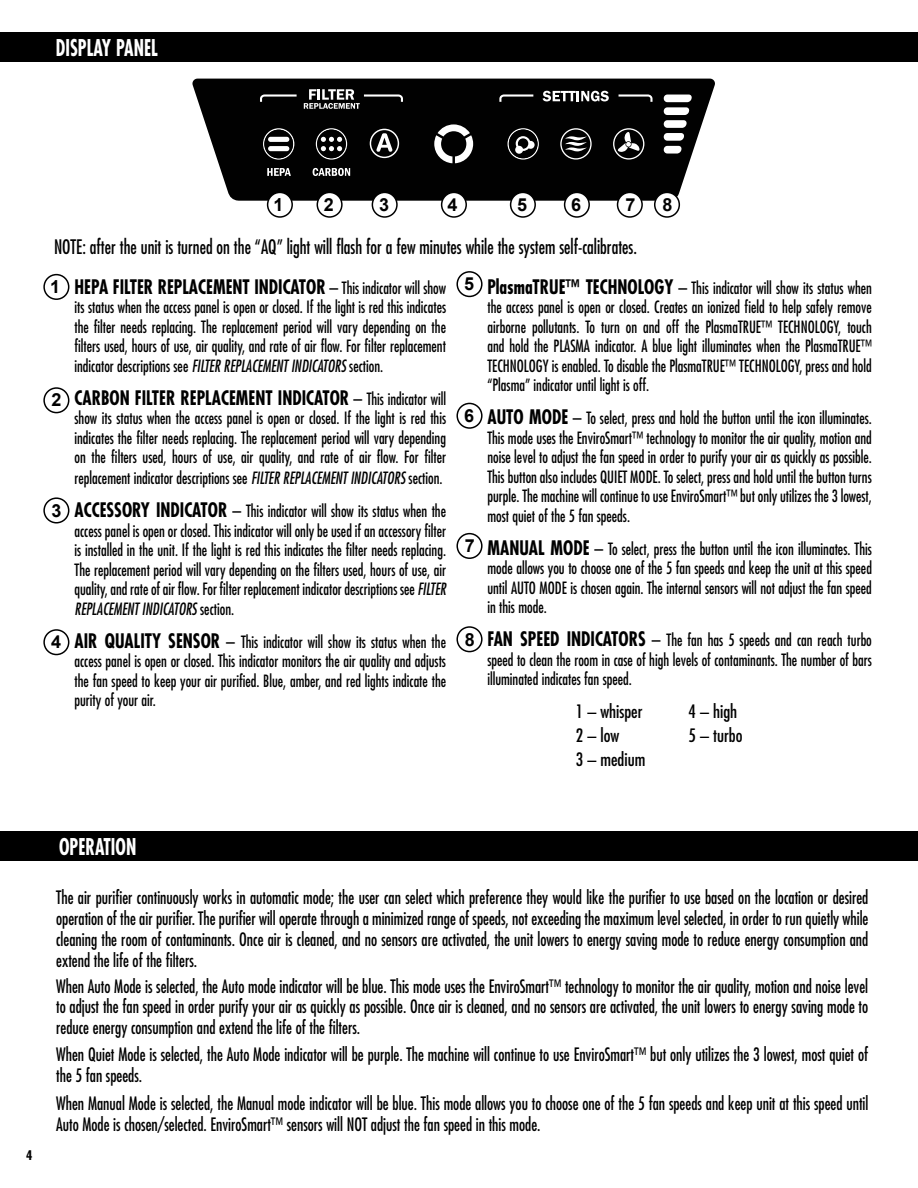
<style>
.page{position:relative;width:918px;height:1188px;background:#fff}
.page>*{position:absolute;margin:0;border:0;box-sizing:border-box;transform-origin:0 0}
.t1{font:700 condensed 22.5px "Futura Std";color:#fff;scale:.8 1}
.t2{font:700 condensed 19.5px "Futura Std";color:#000;scale:.9 1}
.t3{font:condensed 19.5px "Futura Std";color:#000;scale:.9 1}
.t4{font:condensed 18px/21px "Futura Std";color:#000;text-align:justify;scale:.9 1}
.t5{font:condensed 18px/24px "Futura Std";color:#000}
.t6{font:700 18px "Arial";color:#000}
.t7{font:condensed 16.5px/19.5px "Futura Std";color:#000;text-align:justify;scale:.9 1}
.t8{font:700 condensed 12.9px "Futura Std";color:#000}
.s1{font-weight:400}
.s2{font-weight:400;font-size:16.5px}
.s3{font-style:italic}
.s4{font-weight:700;font-size:19.5px}
.s5{font-size:19.5px}
</style>
<div class="page">
<svg style="left:192px;top:79px;width:523px;height:122px;background:#181818"></svg>
<svg style="left:267px;top:168px;width:24px;height:8px"></svg>
<svg style="left:313px;top:168px;width:37px;height:8px"></svg>
<svg style="left:370px;top:129px;width:29px;height:29px"></svg>
<svg style="left:434px;top:124px;width:39px;height:39px"></svg>
<svg style="left:304px;top:89px;width:99px;height:20px;background:#434343"></svg>
<svg style="left:260px;top:94px;width:37px;height:8px"></svg>
<svg style="left:543px;top:91px;width:66px;height:10px"></svg>
<svg style="left:619px;top:94px;width:34px;height:8px"></svg>
<svg style="left:499px;top:94px;width:34px;height:8px"></svg>
<svg style="left:316px;top:128px;width:31px;height:32px"></svg>
<svg style="left:263px;top:128px;width:31px;height:32px"></svg>
<div style="left:264px;top:130px;width:29px;height:28px;background:#010101;border-radius:50%"></div>
<div style="left:268px;top:137px;width:21px;height:5px;background:#fff;border-radius:3px"></div>
<div style="left:268px;top:146px;width:21px;height:5px;background:#fff;border-radius:3px"></div>
<svg style="left:613px;top:128px;width:31px;height:32px"></svg>
<svg style="left:560px;top:128px;width:32px;height:32px"></svg>
<svg style="left:664px;top:95px;width:28px;height:59px"></svg>
<svg style="left:508px;top:128px;width:31px;height:32px"></svg>
<div style="left:0;top:832px;width:918px;height:29px;background:#000"></div>
<div style="left:0;top:33px;width:918px;height:29px;background:#000"></div>
<div style="left:43px;top:274px;width:26px;height:26px;border:2px solid #000;border-radius:50%"></div>
<div style="left:456px;top:271px;width:27px;height:26px;border:2px solid #000;border-radius:50%"></div>
<div style="left:43px;top:387px;width:26px;height:26px;border:2px solid #000;border-radius:50%"></div>
<div style="left:456px;top:403px;width:27px;height:26px;border:2px solid #000;border-radius:50%"></div>
<div style="left:43px;top:497px;width:26px;height:27px;border:2px solid #000;border-radius:50%"></div>
<div style="left:456px;top:533px;width:27px;height:26px;border:2px solid #000;border-radius:50%"></div>
<div style="left:456px;top:626px;width:27px;height:26px;border:2px solid #000;border-radius:50%"></div>
<div style="left:43px;top:629px;width:26px;height:26px;border:2px solid #000;border-radius:50%"></div>
<div style="left:268px;top:192px;width:24px;height:25px;background:#fff;border-radius:50%"></div>
<div style="left:267px;top:192px;width:26px;height:26px;border:2px solid #000;border-radius:50%"></div>
<div style="left:317px;top:192px;width:25px;height:25px;background:#fff;border-radius:50%"></div>
<div style="left:317px;top:192px;width:26px;height:26px;border:2px solid #000;border-radius:50%"></div>
<div style="left:372px;top:192px;width:25px;height:25px;background:#fff;border-radius:50%"></div>
<div style="left:372px;top:192px;width:26px;height:26px;border:2px solid #000;border-radius:50%"></div>
<div style="left:442px;top:192px;width:24px;height:25px;background:#fff;border-radius:50%"></div>
<div style="left:441px;top:192px;width:26px;height:26px;border:2px solid #000;border-radius:50%"></div>
<div style="left:511px;top:192px;width:24px;height:25px;background:#fff;border-radius:50%"></div>
<div style="left:510px;top:192px;width:26px;height:26px;border:2px solid #000;border-radius:50%"></div>
<div style="left:565px;top:192px;width:24px;height:25px;background:#fff;border-radius:50%"></div>
<div style="left:564px;top:192px;width:26px;height:26px;border:2px solid #000;border-radius:50%"></div>
<div style="left:618px;top:192px;width:24px;height:25px;background:#fff;border-radius:50%"></div>
<div style="left:617px;top:192px;width:26px;height:26px;border:2px solid #000;border-radius:50%"></div>
<div style="left:655px;top:192px;width:24px;height:25px;background:#fff;border-radius:50%"></div>
<div style="left:654px;top:192px;width:26px;height:26px;border:2px solid #000;border-radius:50%"></div>
<h1 class="t1" style="left:56px;top:34px;width:129px">DISPLAY PANEL</h1>
<p class="t6" style="left:274px;top:193px;width:12px">1</p>
<p class="t6" style="left:324px;top:193px;width:12px">2</p>
<p class="t6" style="left:379px;top:193px;width:12px">3</p>
<p class="t6" style="left:448px;top:193px;width:12px">4</p>
<p class="t6" style="left:517px;top:193px;width:12px">5</p>
<p class="t6" style="left:571px;top:193px;width:12px">6</p>
<p class="t6" style="left:625px;top:193px;width:12px">7</p>
<p class="t6" style="left:663px;top:193px;width:12px">8</p>
<p class="t3" style="left:54px;top:235px;width:649px">NOTE: after the unit is turned on the “AQ” light will flash for a few minutes while the system self-calibrates.</p>
<p class="t6" style="left:50px;top:275px;width:12px">1</p>
<p class="t6" style="left:464px;top:272px;width:12px">5</p>
<p class="t2" style="left:75px;top:275px;width:414px">HEPA FILTER REPLACEMENT INDICATOR <span class="s1">–</span> <span class="s2">This indicator will show</span></p>
<p class="t7" style="left:75px;top:298px;width:414px">its status when the access panel is open or closed. If the light is red this indicates the filter needs replacing. The replacement period will vary depending on the filters used, hours of use, air quality, and rate of air flow. For filter replacement indicator descriptions see <span class="s3">FILTER REPLACEMENT INDICATORS</span> section.</p>
<p class="t2" style="left:75px;top:386px;width:414px">CARBON FILTER REPLACEMENT INDICATOR <span class="s1">–</span> <span class="s2">This indicator will</span></p>
<p class="t7" style="left:75px;top:409px;width:414px">show its status when the access panel is open or closed. If the light is red this indicates the filter needs replacing. The replacement period will vary depending on the filters used, hours of use, air quality, and rate of air flow. For filter</p>
<p class="t7" style="left:75px;top:462px;width:414px;line-height:33px">replacement indicator descriptions see <span class="s3">FILTER REPLACEMENT INDICATORS</span> section.<br><span class="s4">ACCESSORY INDICATOR</span> <span class="s5">–</span> This indicator will show its status when the</p>
<p class="t7" style="left:75px;top:521px;width:414px">access panel is open or closed. This indicator will only be used if an accessory filter is installed in the unit. If the light is red this indicates the filter needs replacing.<br>The replacement period will vary depending on the filters used, hours of use, air quality, and rate of air flow. For filter replacement indicator descriptions see <span class="s3">FILTER REPLACEMENT INDICATORS</span> section.</p>
<p class="t7" style="left:75px;top:632px;width:414px"><span class="s4">AIR QUALITY SENSOR</span> <span class="s5">–</span> This indicator will show its status when the access panel is open or closed. This indicator monitors the air quality and adjusts the fan speed to keep your air purified. Blue, amber, and red lights indicate the purity of your air.</p>
<p class="t6" style="left:51px;top:388px;width:12px">2</p>
<p class="t6" style="left:464px;top:404px;width:12px">6</p>
<p class="t6" style="left:52px;top:498px;width:12px">3</p>
<p class="t6" style="left:465px;top:534px;width:12px">7</p>
<p class="t6" style="left:51px;top:630px;width:12px">4</p>
<p class="t6" style="left:465px;top:627px;width:12px">8</p>
<p class="t7" style="left:487px;top:278px;width:429px"><span class="s4">PlasmaTRUE™ TECHNOLOGY</span> <span class="s5">–</span> This indicator will show its status when the access panel is open or closed. Creates an ionized field to help safely remove airborne pollutants. To turn on and off the PlasmaTRUE™ TECHNOLOGY, touch and hold the PLASMA indicator. A blue light illuminates when the PlasmaTRUE™ TECHNOLOGY is enabled. To disable the PlasmaTRUE™ TECHNOLOGY, press and hold “Plasma” indicator until light is off.</p>
<p class="t7" style="left:487px;top:408px;width:429px"><span class="s4">AUTO MODE</span> <span class="s5">–</span> To select, press and hold the button until the icon illuminates.<br>This mode uses the EnviroSmart™ technology to monitor the air quality, motion and noise level to adjust the fan speed in order to purify your air as quickly as possible.<br>This button also includes QUIET MODE. To select, press and hold until the button turns purple. The machine will continue to use EnviroSmart™ but only utilizes the 3 lowest, most quiet of the 5 fan speeds.</p>
<p class="t7" style="left:487px;top:539px;width:429px"><span class="s4">MANUAL MODE</span> <span class="s5">–</span> To select, press the button until the icon illuminates. This mode allows you to choose one of the 5 fan speeds and keep the unit at this speed until AUTO MODE is chosen again. The internal sensors will not adjust the fan speed in this mode.</p>
<p class="t7" style="left:487px;top:630px;width:429px"><span class="s4">FAN SPEED INDICATORS</span> <span class="s5">–</span> The fan has 5 speeds and can reach turbo speed to clean the room in case of high levels of contaminants. The number of bars illuminated indicates fan speed.</p>
<p class="t5" style="left:576px;top:699px;width:71px">1 – whisper<br>2 – low<br>3 – medium</p>
<p class="t5" style="left:689px;top:699px;width:55px">4 – high<br>5 – turbo</p>
<p class="t8" style="left:26px;top:1148px;width:8px">4</p>
<h1 class="t1" style="left:59px;top:833px;width:98px">OPERATION</h1>
<p class="t4" style="left:56px;top:887px;width:904px">The air purifier continuously works in automatic mode; the user can select which preference they would like the purifier to use based on the location or desired operation of the air purifier. The purifier will operate through a minimized range of speeds, not exceeding the maximum level selected, in order to run quietly while cleaning the room of contaminants. Once air is cleaned, and no sensors are activated, the unit lowers to energy saving mode to reduce energy consumption and extend the life of the filters.</p>
<p class="t4" style="left:56px;top:976px;width:904px;line-height:20.2px">When Auto Mode is selected, the Auto mode indicator will be blue. This mode uses the EnviroSmart™ technology to monitor the air quality, motion and noise level to adjust the fan speed in order purify your air as quickly as possible. Once air is cleaned, and no sensors are activated, the unit lowers to energy saving mode to reduce energy consumption and extend the life of the filters.</p>
<p class="t4" style="left:56px;top:1044px;width:904px">When Quiet Mode is selected, the Auto Mode indicator will be purple. The machine will continue to use EnviroSmart™ but only utilizes the 3 lowest, most quiet of the 5 fan speeds.</p>
<p class="t4" style="left:56px;top:1093px;width:904px">When Manual Mode is selected, the Manual mode indicator will be blue. This mode allows you to choose one of the 5 fan speeds and keep unit at this speed until<br>Auto Mode is chosen/selected. EnviroSmart™ sensors will NOT adjust the fan speed in this mode.</p>
</div>
